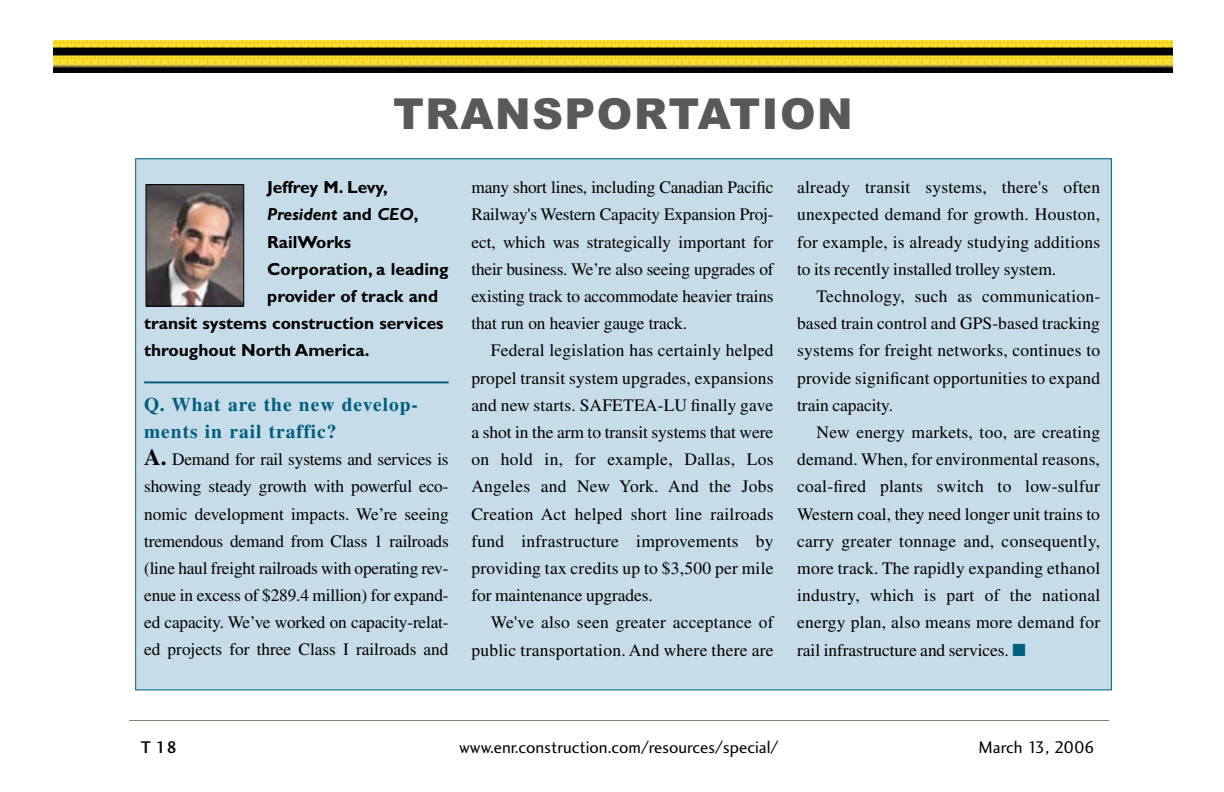
<style>
.page{position:relative;width:1224px;height:792px;background:#fff}
.page>*{position:absolute;margin:0;border:0;box-sizing:border-box;transform-origin:0 0}
.t1{font:900 42.8px "Arial";letter-spacing:.035em;color:#58595b}
.t2{font:700 19.4px/27.2px "Times";letter-spacing:.05em;color:#005e7f}
.t3{font:17.4px/27.2px "Times";color:#000;text-align:justify}
.t4{font:700 17.4px "Gill Sans";color:#000}
.t5{font:17.4px "Charlotte Sans Book Plain";color:#000}
.t6{font:italic 700 17.4px "Gill Sans";color:#000}
.t7{font:17.4px "Charlotte Sans Medium Plain";color:#000}
.s1{font-style:normal}
.s2{font-weight:700;font-size:23.4px}
.s3{color:#005e7f}
</style>
<div class="page">
<div style="left:136px;top:159px;width:975px;height:531px;background:#c6dce8"></div>
<hr style="left:144px;top:381px;width:305px;height:2px;background:#005e7f">
<img style="left:54px;top:40px;width:1119px;height:33px">
<img style="left:148px;top:186px;width:94px;height:118px">
<div style="left:146px;top:184px;width:98px;height:122px;border:1px solid #000"></div>
<hr style="left:129px;top:720px;width:980px;height:1px;background:#818174">
<h1 class="t1" style="left:393px;top:87px;width:461px">TRANSPORTATION</h1>
<p class="t4" style="left:267px;top:177px;width:122px">Jeffrey M. Levy,</p>
<p class="t6" style="left:267px;top:204px;width:153px">President <span class="s1">and</span> CEO<span class="s1">,</span></p>
<p class="t4" style="left:267px;top:231px;width:85px">RailWorks</p>
<p class="t4" style="left:267px;top:259px;width:183px">Corporation, a leading</p>
<p class="t4" style="left:267px;top:286px;width:172px">provider of track and</p>
<p class="t4" style="left:144px;top:313px;width:301px">transit systems construction services</p>
<p class="t4" style="left:144px;top:340px;width:227px">throughout North America.</p>
<p class="t2" style="left:144px;top:390px;width:275px">Q. What are the new develop&shy;ments in rail traffic?</p>
<p class="t3" style="left:144px;top:446px;width:306px"><span class="s2">A.</span> Demand for rail systems and services is showing steady growth with powerful eco&shy;nomic development impacts. We’re seeing tremendous demand from Class 1 railroads (line haul freight railroads with operating rev&shy;enue in excess of $289.4 million) for expand&shy;ed capacity. We’ve worked on capacity-relat&shy;ed projects for three Class I railroads and</p>
<p class="t3" style="left:471px;top:174px;width:304px">many short lines, including Canadian Pacific Railway's Western Capacity Expansion Proj&shy;ect, which was strategically important for their business. We’re also seeing upgrades of existing track to accommodate heavier trains that run on heavier gauge track.</p>
<p class="t3" style="left:471px;top:337px;width:304px;text-indent:19px">Federal legislation has certainly helped propel transit system upgrades, expansions and new starts. SAFETEA-LU finally gave a shot in the arm to transit systems that were on hold in, for example, Dallas, Los Angeles and New York. And the Jobs Creation Act helped short line railroads fund infrastructure improvements by providing tax credits up to $3,500 per mile for maintenance upgrades.</p>
<p class="t3" style="left:471px;top:609px;width:304px;text-align:right">We've also seen greater acceptance of public transportation. And where there are</p>
<p class="t3" style="left:797px;top:174px;width:305px">already transit systems, there's often unexpected demand for growth. Houston, for example, is already studying additions to its recently installed trolley system.</p>
<p class="t3" style="left:797px;top:282px;width:305px;text-indent:19px">Technology, such as communication&shy;based train control and GPS-based tracking systems for freight networks, continues to provide significant opportunities to expand train capacity.</p>
<p class="t3" style="left:797px;top:418px;width:305px;text-indent:19px">New energy markets, too, are creating demand. When, for environmental reasons, coal-fired plants switch to low-sulfur Western coal, they need longer unit trains to carry greater tonnage and, consequently, more track. The rapidly expanding ethanol industry, which is part of the national energy plan, also means more demand for rail infrastructure and services. <span class="s3">■</span></p>
<p class="t7" style="left:141px;top:737px;width:38px">T 18</p>
<p class="t5" style="left:459px;top:737px;width:321px">www.enr.construction.com/resources/special/</p>
<p class="t5" style="left:979px;top:737px;width:117px">March 13, 2006</p>
</div>
